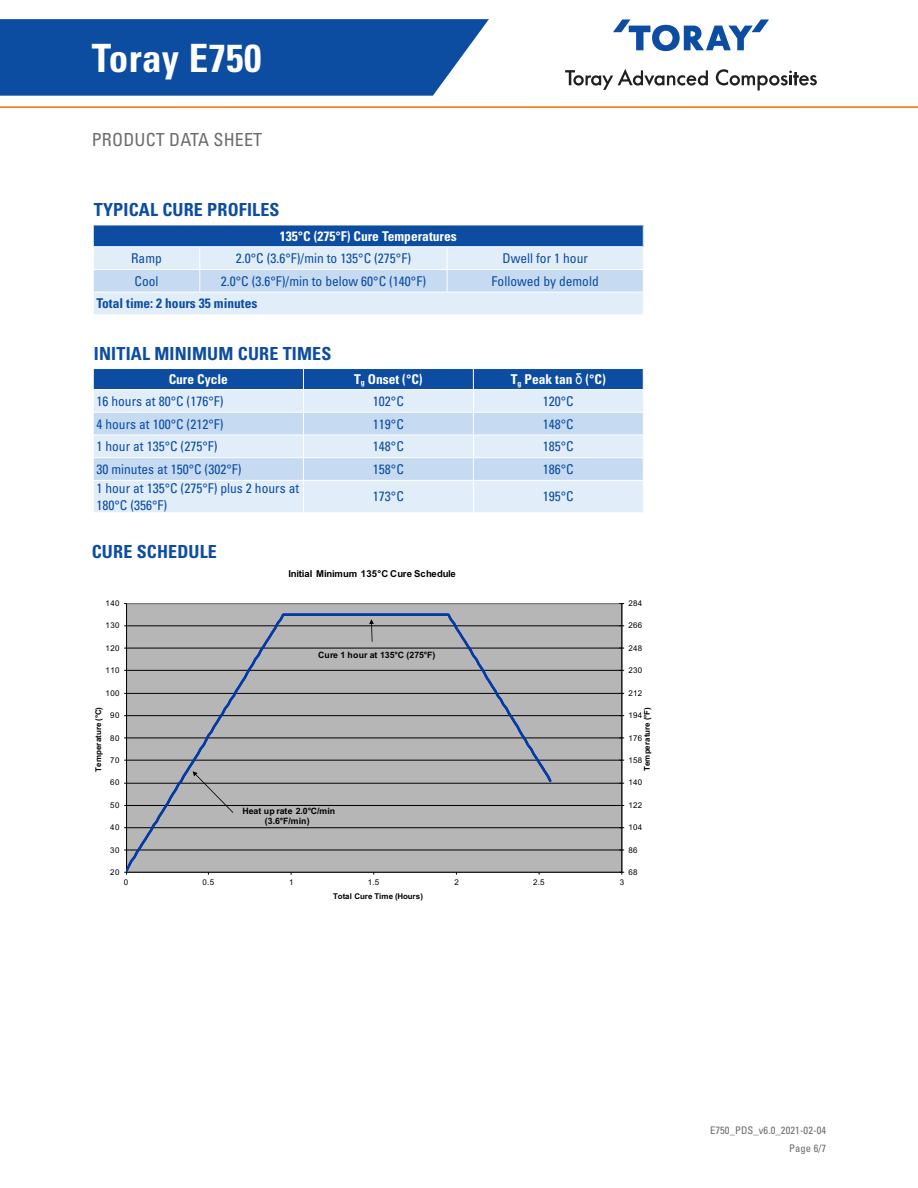
<style>
.page{position:relative;width:918px;height:1188px;background:#fff}
.page>*{position:absolute;margin:0;border:0;box-sizing:border-box;transform-origin:0 0}
.t1{font:700 condensed 39px "Univers";letter-spacing:.01em;color:#fff}
.t2{font:700 condensed 18px "Univers LT Std";letter-spacing:.01em;color:#0d4da1}
.t3{font:condensed 18px "Univers LT Std";letter-spacing:.01em;color:#6c6d70}
.Cell_row{font:condensed 13.5px/16.2px "Univers LT Std";color:#0d4da1}
.Cell_header{font:700 condensed 13.5px "Univers";color:#fff}
.Cell_row-2{font:700 condensed 13.5px "Univers";color:#0d4da1}
.t4{font:condensed 10.5px "Univers LT Std";letter-spacing:.01em;color:#6c6d70}
.t5{font:700 9.6px "Arial";letter-spacing:-.03em;color:#000}
.t6{font:700 8.7px/10.4px "Arial";letter-spacing:-.005em;color:#000;text-align:center}
.t7{font:7.95px "Arial";letter-spacing:.045em;color:#000}
.t8{font:700 7.95px "Arial";letter-spacing:-.01em;color:#000}
.s1{font-family:"Arial Narrow";font-weight:400;font-stretch:normal;font-size:15px}
</style>
<div class="page">
<svg style="left:0;top:19px;width:489px;height:77px;background:#1b57a6"></svg>
<hr style="left:0;top:106px;width:918px;height:2px;background:#f58220">
<svg style="left:613px;top:19px;width:156px;height:32px"></svg>
<svg style="left:565px;top:69px;width:143px;height:21px"></svg>
<svg style="left:716px;top:69px;width:101px;height:21px"></svg>
<svg style="left:93px;top:225px;width:551px;height:89px;background:#aac4e2"></svg>
<div style="left:94px;top:481px;width:549px;height:31px;background:#e1edf8"></div>
<svg style="left:93px;top:369px;width:551px;height:111px;background:#b1cae5"></svg>
<hr style="left:303px;top:481px;width:1px;height:31px;background:#fff">
<hr style="left:473px;top:481px;width:1px;height:31px;background:#fff">
<div style="left:126px;top:603px;width:496px;height:270px;background:#b6b6b6"></div>
<hr style="left:127px;top:850px;width:495px;height:1px;background:#000">
<hr style="left:127px;top:827px;width:495px;height:1px;background:#000">
<hr style="left:127px;top:805px;width:495px;height:1px;background:#000">
<hr style="left:127px;top:783px;width:495px;height:1px;background:#000">
<hr style="left:127px;top:760px;width:495px;height:1px;background:#000">
<hr style="left:127px;top:738px;width:495px;height:1px;background:#000">
<hr style="left:127px;top:715px;width:495px;height:1px;background:#000">
<hr style="left:127px;top:693px;width:495px;height:1px;background:#000">
<hr style="left:127px;top:670px;width:495px;height:1px;background:#000">
<hr style="left:127px;top:648px;width:495px;height:1px;background:#000">
<hr style="left:127px;top:625px;width:495px;height:1px;background:#000">
<hr style="left:621px;top:604px;width:1px;height:268px;background:#000">
<hr style="left:126px;top:604px;width:1px;height:268px;background:#000">
<hr style="left:127px;top:872px;width:495px;height:1px;background:#000">
<svg style="left:126px;top:612px;width:427px;height:261px"></svg>
<svg style="left:193px;top:771px;width:40px;height:42px"></svg>
<svg style="left:369px;top:619px;width:5px;height:23px"></svg>
<h1 class="t1" style="left:92px;top:35px;width:171px">Toray E750</h1>
<h2 class="t3" style="left:92px;top:128px;width:172px">PRODUCT DATA SHEET</h2>
<h1 class="t2" style="left:94px;top:199px;width:187px">TYPICAL CURE PROFILES</h1>
<p class="Cell_header" style="left:280px;top:228px;width:178px">135°C (275°F) Cure Temperatures</p>
<p class="Cell_row" style="left:131px;top:250px;width:32px">Ramp</p>
<p class="Cell_row" style="left:236px;top:250px;width:177px">2.0°C (3.6°F)/min to 135°C (275°F)</p>
<p class="Cell_row" style="left:502px;top:250px;width:87px">Dwell for 1 hour</p>
<p class="Cell_row" style="left:135px;top:273px;width:26px">Cool</p>
<p class="Cell_row" style="left:221px;top:273px;width:207px">2.0°C (3.6°F)/min to below 60°C (140°F)</p>
<p class="Cell_row" style="left:492px;top:273px;width:109px">Followed by demold</p>
<p class="Cell_row-2" style="left:96px;top:295px;width:162px">Total time: 2 hours 35 minutes</p>
<h1 class="t2" style="left:94px;top:343px;width:239px">INITIAL MINIMUM CURE TIMES</h1>
<p class="Cell_header" style="left:169px;top:371px;width:61px">Cure Cycle</p>
<p class="Cell_header" style="left:354px;top:371px;width:70px">T<sub>g</sub> Onset (°C)</p>
<p class="Cell_header" style="left:511px;top:371px;width:96px">T<sub>g</sub> Peak tan <span class="s1">δ</span> (°C)</p>
<p class="Cell_row" style="left:96px;top:393px;width:128px">16 hours at 80°C (176°F)</p>
<p class="Cell_row" style="left:373px;top:393px;width:32px">102°C</p>
<p class="Cell_row" style="left:543px;top:393px;width:32px">120°C</p>
<p class="Cell_row" style="left:96px;top:415px;width:128px">4 hours at 100°C (212°F)</p>
<p class="Cell_row" style="left:373px;top:415px;width:32px">119°C</p>
<p class="Cell_row" style="left:543px;top:415px;width:32px">148°C</p>
<p class="Cell_row" style="left:96px;top:438px;width:123px">1 hour at 135°C (275°F)</p>
<p class="Cell_row" style="left:373px;top:438px;width:32px">148°C</p>
<p class="Cell_row" style="left:543px;top:438px;width:32px">185°C</p>
<p class="Cell_row" style="left:96px;top:461px;width:146px">30 minutes at 150°C (302°F)</p>
<p class="Cell_row" style="left:373px;top:461px;width:32px">158°C</p>
<p class="Cell_row" style="left:543px;top:461px;width:32px">186°C</p>
<p class="Cell_row" style="left:96px;top:480px;width:204px">1 hour at 135°C (275°F) plus 2 hours at<br>180°C (356°F)</p>
<p class="Cell_row" style="left:373px;top:488px;width:32px">173°C</p>
<p class="Cell_row" style="left:543px;top:488px;width:32px">195°C</p>
<h1 class="t2" style="left:92px;top:541px;width:127px">CURE SCHEDULE</h1>
<p class="t5" style="left:288px;top:566px;width:169px">Initial Minimum 135°C Cure Schedule</p>
<p class="t7" style="left:106px;top:598px;width:15px">140</p>
<p class="t7" style="left:628px;top:598px;width:15px">284</p>
<p class="t7" style="left:106px;top:620px;width:15px">130</p>
<p class="t7" style="left:628px;top:620px;width:15px">266</p>
<p class="t7" style="left:106px;top:643px;width:15px">120</p>
<p class="t6" style="left:318px;top:650px;width:119px">Cure 1 hour at 135°C (275°F)</p>
<p class="t7" style="left:628px;top:643px;width:15px">248</p>
<p class="t7" style="left:106px;top:665px;width:15px">110</p>
<p class="t7" style="left:628px;top:665px;width:15px">230</p>
<p class="t7" style="left:106px;top:687px;width:15px">100</p>
<p class="t7" style="left:628px;top:687px;width:15px">212</p>
<p class="t8" style="left:93px;top:772px;width:66px;rotate:-90deg">Temperature (°C)</p>
<p class="t7" style="left:110px;top:710px;width:11px">90</p>
<p class="t7" style="left:110px;top:732px;width:11px">80</p>
<p class="t7" style="left:110px;top:755px;width:11px">70</p>
<p class="t8" style="left:642px;top:771px;width:65px;rotate:-90deg">Temperature (°F)</p>
<p class="t7" style="left:628px;top:710px;width:15px">194</p>
<p class="t7" style="left:628px;top:732px;width:15px">176</p>
<p class="t7" style="left:628px;top:755px;width:15px">158</p>
<p class="t7" style="left:110px;top:777px;width:11px">60</p>
<p class="t7" style="left:628px;top:777px;width:15px">140</p>
<p class="t7" style="left:110px;top:800px;width:11px">50</p>
<p class="t7" style="left:110px;top:822px;width:11px">40</p>
<p class="t6" style="left:242px;top:806px;width:94px">Heat up rate 2.0°C/min (3.6°F/min)</p>
<p class="t7" style="left:628px;top:800px;width:15px">122</p>
<p class="t7" style="left:628px;top:822px;width:15px">104</p>
<p class="t7" style="left:110px;top:845px;width:11px">30</p>
<p class="t7" style="left:629px;top:845px;width:11px">86</p>
<p class="t7" style="left:110px;top:867px;width:11px">20</p>
<p class="t7" style="left:629px;top:867px;width:11px">68</p>
<p class="t7" style="left:124px;top:876px;width:6px">0</p>
<p class="t7" style="left:203px;top:876px;width:13px">0.5</p>
<p class="t7" style="left:289px;top:876px;width:6px">1</p>
<p class="t7" style="left:368px;top:876px;width:13px">1.5</p>
<p class="t7" style="left:454px;top:876px;width:6px">2</p>
<p class="t7" style="left:533px;top:876px;width:13px">2.5</p>
<p class="t7" style="left:620px;top:876px;width:6px">3</p>
<p class="t8" style="left:333px;top:891px;width:92px">Total Cure Time (Hours)</p>
<p class="t4" style="left:710px;top:1124px;width:118px">E750_PDS_v6.0_2021-02-04</p>
<p class="t4" style="left:789px;top:1142px;width:38px">Page 6/7</p>
</div>
